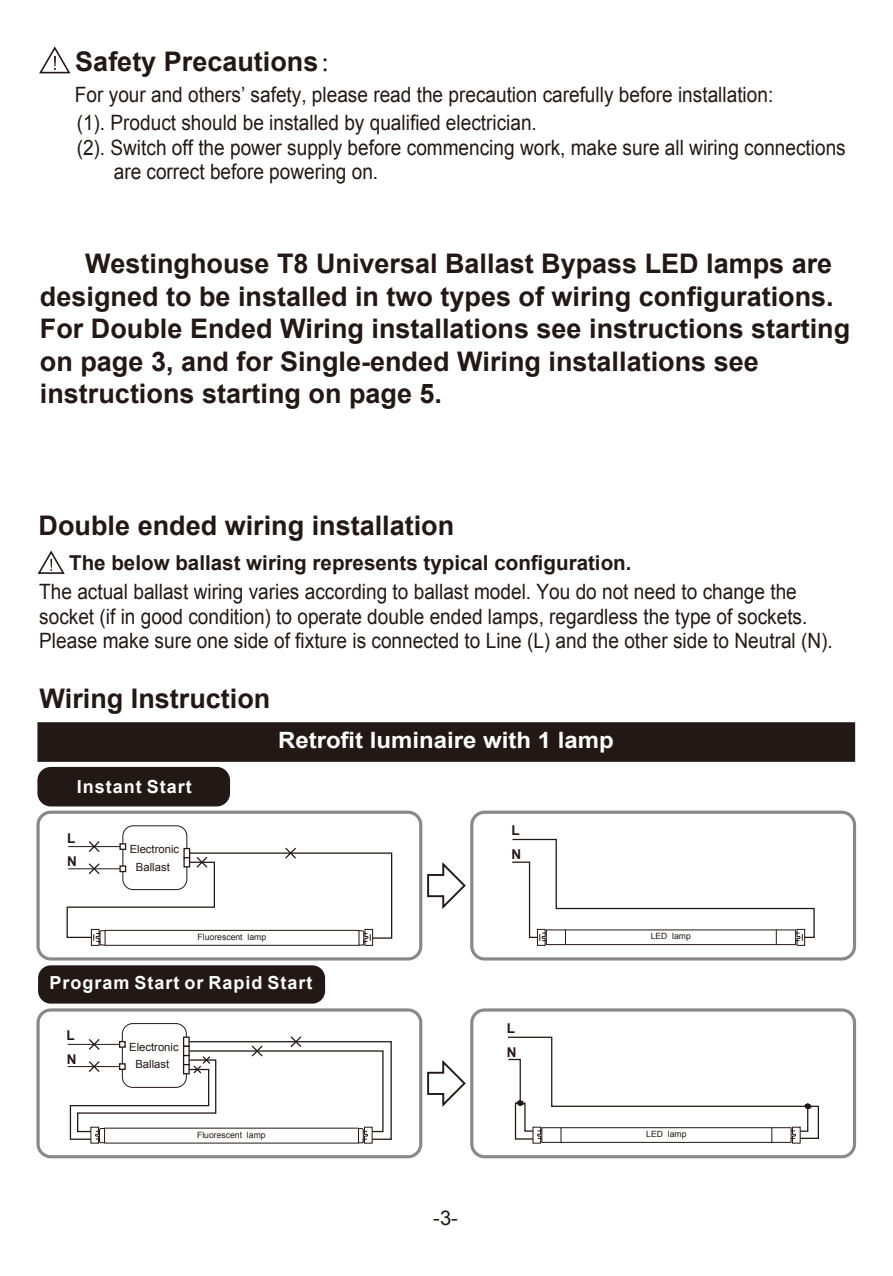
<style>
.page{position:relative;width:893px;height:1276px;background:#fff}
.page>*{position:absolute;margin:0;border:0;box-sizing:border-box;transform-origin:0 0}
.t1{font:700 27px/32.4px "Arial";color:#221815}
.t2{font:700 22.5px "Arial";color:#fff;scale:1.06 1}
.t3{font:21.15px/24.8px "Arial";color:#221815;scale:.9 1}
.t4{font:700 20.47px "Arial";color:#221815}
.t5{font:20.25px "Arial";color:#221815}
.t6{font:700 18px "Arial";letter-spacing:.055em;color:#fff}
.t7{font:700 13.5px/23.4px "Arial";color:#221815}
.t8{font:11.25px/17.6px "Arial";color:#221815;text-align:center}
.t9{font:8.55px "Arial";color:#221815}
.s1{font-family:"Adobe Song Std";font-weight:300}
</style>
<div class="page">
<svg style="left:39px;top:46px;width:32px;height:28px"></svg>
<div style="left:37px;top:722px;width:818px;height:40px;background:#221815;border:1px solid #221815"></div>
<div style="left:38px;top:767px;width:191px;height:39px;background:#221815;border-radius:13px"></div>
<div style="left:37px;top:767px;width:193px;height:39px;border:1px solid #221815;border-radius:13px"></div>
<div style="left:38px;top:965px;width:287px;height:38px;background:#221815;border-radius:13px"></div>
<svg style="left:427px;top:862px;width:39px;height:47px"></svg>
<div style="left:122px;top:825px;width:65px;height:65px;border:1px solid #221815;border-radius:10px"></div>
<div style="left:36px;top:810px;width:386px;height:150px;border:3px solid #898989;border-radius:13px"></div>
<svg style="left:512px;top:838px;width:303px;height:108px"></svg>
<div style="left:470px;top:810px;width:386px;height:150px;border:3px solid #898989;border-radius:13px"></div>
<svg style="left:427px;top:1060px;width:39px;height:47px"></svg>
<svg style="left:507px;top:1036px;width:312px;height:107px"></svg>
<div style="left:470px;top:1008px;width:386px;height:150px;border:3px solid #898989;border-radius:13px"></div>
<div style="left:122px;top:1023px;width:65px;height:64px;border:1px solid #221815;border-radius:10px"></div>
<hr style="left:68px;top:1044px;width:52px;height:1px;background:#221815">
<hr style="left:68px;top:1066px;width:52px;height:1px;background:#221815">
<div style="left:36px;top:1008px;width:386px;height:150px;border:3px solid #898989;border-radius:13px"></div>
<svg style="left:37px;top:550px;width:28px;height:24px"></svg>
<svg style="left:66px;top:840px;width:327px;height:106px"></svg>
<svg style="left:69px;top:1035px;width:323px;height:108px"></svg>
<p class="t1" style="left:75px;top:46px;width:272px">Safety Precautions<span class="s1">：</span></p>
<p class="t3" style="left:75px;top:82px;width:777px">For your and others’ safety, please read the precaution carefully before installation:</p>
<p class="t3" style="left:77px;top:110px;width:513px">(1). Product should be installed by qualified electrician.</p>
<p class="t3" style="left:77px;top:135px;width:856px">(2). Switch off the power supply before commencing work, make sure all wiring connections</p>
<p class="t3" style="left:114px;top:160px;width:295px">are correct before powering on.</p>
<p class="t1" style="left:40px;top:248px;width:812px;text-indent:45px">Westinghouse T8 Universal Ballast Bypass LED lamps are designed to be installed in two types of wiring configurations.<br>For Double Ended Wiring installations see instructions starting on page 3, and for Single-ended Wiring installations see instructions starting on page 5.</p>
<p class="t1" style="left:39px;top:509px;width:417px">Double ended wiring installation</p>
<p class="t4" style="left:69px;top:549px;width:564px">The below ballast wiring represents typical configuration.</p>
<p class="t3" style="left:39px;top:579px;width:883px">The actual ballast wiring varies according to ballast model. You do not need to change the socket (if in good condition) to operate double ended lamps, regardless the type of sockets.<br>Please make sure one side of fixture is connected to Line (L) and the other side to Neutral (N).</p>
<p class="t1" style="left:39px;top:683px;width:233px">Wiring Instruction</p>
<p class="t6" style="left:77px;top:774px;width:117px">Instant Start</p>
<p class="t2" style="left:278px;top:725px;width:318px">Retrofit luminaire with 1 lamp</p>
<p class="t7" style="left:67px;top:826px;width:11px">L<br>N</p>
<p class="t8" style="left:130px;top:840px;width:51px">Electronic<br>Ballast</p>
<p class="t7" style="left:511px;top:819px;width:11px">L<br>N</p>
<p class="t9" style="left:198px;top:931px;width:70px">Fluorescent lamp</p>
<p class="t6" style="left:50px;top:971px;width:265px">Program Start or Rapid Start</p>
<p class="t7" style="left:67px;top:1024px;width:11px">L<br>N</p>
<p class="t8" style="left:129px;top:1038px;width:51px">Electronic<br>Ballast</p>
<p class="t9" style="left:197px;top:1129px;width:70px">Fluorescent lamp</p>
<p class="t7" style="left:507px;top:1017px;width:11px">L<br>N</p>
<p class="t5" style="left:433px;top:1204px;width:26px">-3-</p>
<p class="t9" style="left:651px;top:931px;width:42px">LED lamp</p>
<p class="t9" style="left:646px;top:1128px;width:42px">LED lamp</p>
</div>
